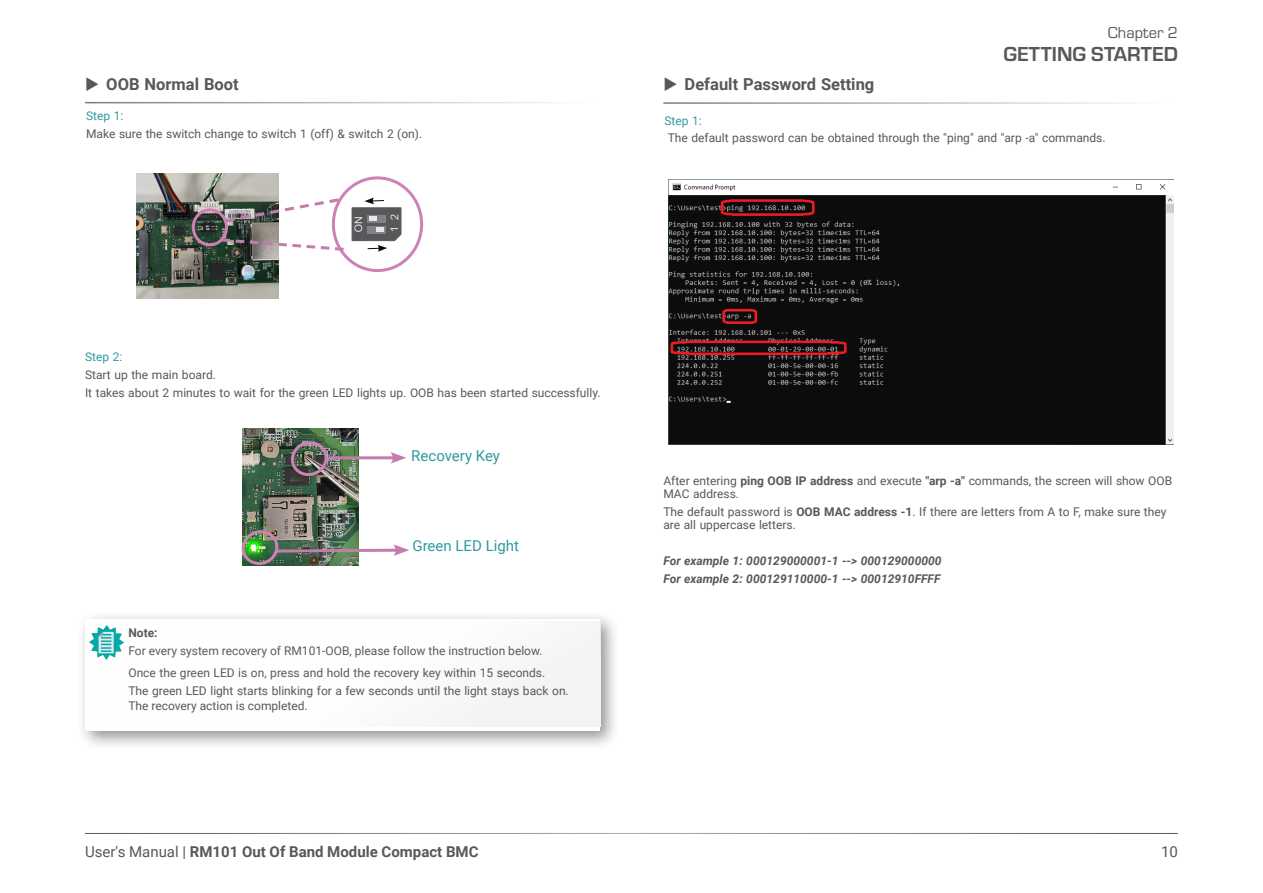
<style>
.page{position:relative;width:1263px;height:893px;background:#fff}
.page>*{position:absolute;margin:0;border:0;box-sizing:border-box;transform-origin:0 0}
.t1{font:700 21px "Eurostile";color:#57585a}
.t2{font:700 16.5px "Roboto";color:#57585a}
.t3{font:16.5px "Eurostile";color:#57585a}
.t4{font:700 15px "Roboto";color:#57585a}
.t5{font:15px "Roboto";color:#309a9f}
.t6{font:15px "Roboto";color:#57585a}
.Body_Text{font:12px/13.5px "Roboto";color:#57585a}
.Body_Text-2{font:italic 700 12px "Roboto";color:#57585a}
.t7{font:12px "Roboto";color:#595a5b}
.Body_Text-3{font:12px "Roboto";color:#309a9f}
.note{font:700 12px "Roboto";color:#57585a}
.s1{font-weight:400}
.s2{font-weight:700}
</style>
<div class="page">
<hr style="left:85px;top:833px;width:1093px;height:1px;background:#57585a">
<hr style="left:85px;top:102px;width:515px;height:1px;background:#595a5b">
<img style="left:136px;top:173px;width:143px;height:125px">
<img style="left:242px;top:429px;width:116px;height:100px">
<hr style="left:329px;top:456px;width:67px;height:3px;background:#c47cad">
<svg style="left:390px;top:452px;width:16px;height:12px"></svg>
<img style="left:241px;top:529px;width:168px;height:37px">
<svg style="left:290px;top:440px;width:38px;height:37px"></svg>
<div style="left:192px;top:208px;width:36px;height:38px;border:3px solid #cf81b6;border-radius:50%"></div>
<div style="left:332px;top:176px;width:91px;height:96px;border:3px solid #cf81b6;border-radius:50%"></div>
<svg style="left:218px;top:196px;width:184px;height:57px"></svg>
<div style="left:77px;top:611px;width:543px;height:140px;background:#231f20;opacity:.5"></div>
<div style="left:85px;top:619px;width:515px;height:112px;background:#fff"></div>
<svg style="left:89px;top:625px;width:35px;height:35px"></svg>
<hr style="left:663px;top:102px;width:515px;height:2px;background:#595a5b">
<img style="left:668px;top:180px;width:506px;height:264px">
<p class="t2" style="left:106px;top:72px;width:134px">OOB Normal Boot</p>
<p class="Body_Text-3" style="left:86px;top:107px;width:39px">Step 1:</p>
<p class="Body_Text" style="left:86px;top:126px;width:338px">Make sure the switch change to switch 1 (off) &amp; switch 2 (on).</p>
<h2 class="t3" style="left:1108px;top:22px;width:72px">Chapter 2</h2>
<h1 class="t1" style="left:1003px;top:39px;width:176px">GETTING STARTED</h1>
<p class="t2" style="left:685px;top:72px;width:191px">Default Password Setting</p>
<p class="Body_Text-3" style="left:664px;top:112px;width:39px">Step 1:</p>
<p class="Body_Text" style="left:668px;top:131px;width:439px">The default password can be obtained through the "ping" and "arp -a" commands.</p>
<p class="Body_Text-3" style="left:85px;top:349px;width:39px">Step 2:</p>
<p class="Body_Text" style="left:85px;top:368px;width:132px">Start up the main board.</p>
<p class="Body_Text" style="left:85px;top:385px;width:517px">It takes about 2 minutes to wait for the green LED lights up. OOB has been started successfully.</p>
<p class="t5" style="left:411px;top:446px;width:90px">Recovery Key</p>
<p class="t5" style="left:412px;top:535px;width:108px">Green LED Light</p>
<p class="note" style="left:128px;top:624px;width:31px">Note:</p>
<p class="t7" style="left:128px;top:643px;width:416px">For every system recovery of RM101-OOB, please follow the instruction below.</p>
<p class="Body_Text" style="left:128px;top:666px;width:418px">Once the green LED is on, press and hold the recovery key within 15 seconds.</p>
<p class="Body_Text" style="left:128px;top:684px;width:442px">The green LED light starts blinking for a few seconds until the light stays back on.</p>
<p class="Body_Text" style="left:128px;top:698px;width:181px">The recovery action is completed.</p>
<p class="t4" style="left:85px;top:841px;width:395px"><span class="s1">User's Manual |</span> RM101 Out Of Band Module Compact BMC</p>
<p class="Body_Text" style="left:663px;top:473px;width:510px">After entering <span class="s2">ping OOB IP address</span> and execute <span class="s2">"arp -a"</span> commands, the screen will show OOB<br>MAC address.</p>
<p class="Body_Text" style="left:663px;top:504px;width:505px">The default password is <span class="s2">OOB MAC address -1</span>. If there are letters from A to F, make sure they are all uppercase letters.</p>
<p class="Body_Text-2" style="left:663px;top:552px;width:280px">For example 1: 000129000001-1 --&gt; 000129000000</p>
<p class="Body_Text-2" style="left:663px;top:570px;width:279px">For example 2: 000129110000-1 --&gt; 00012910FFFF</p>
<p class="t6" style="left:1161px;top:841px;width:18px">10</p>
</div>
